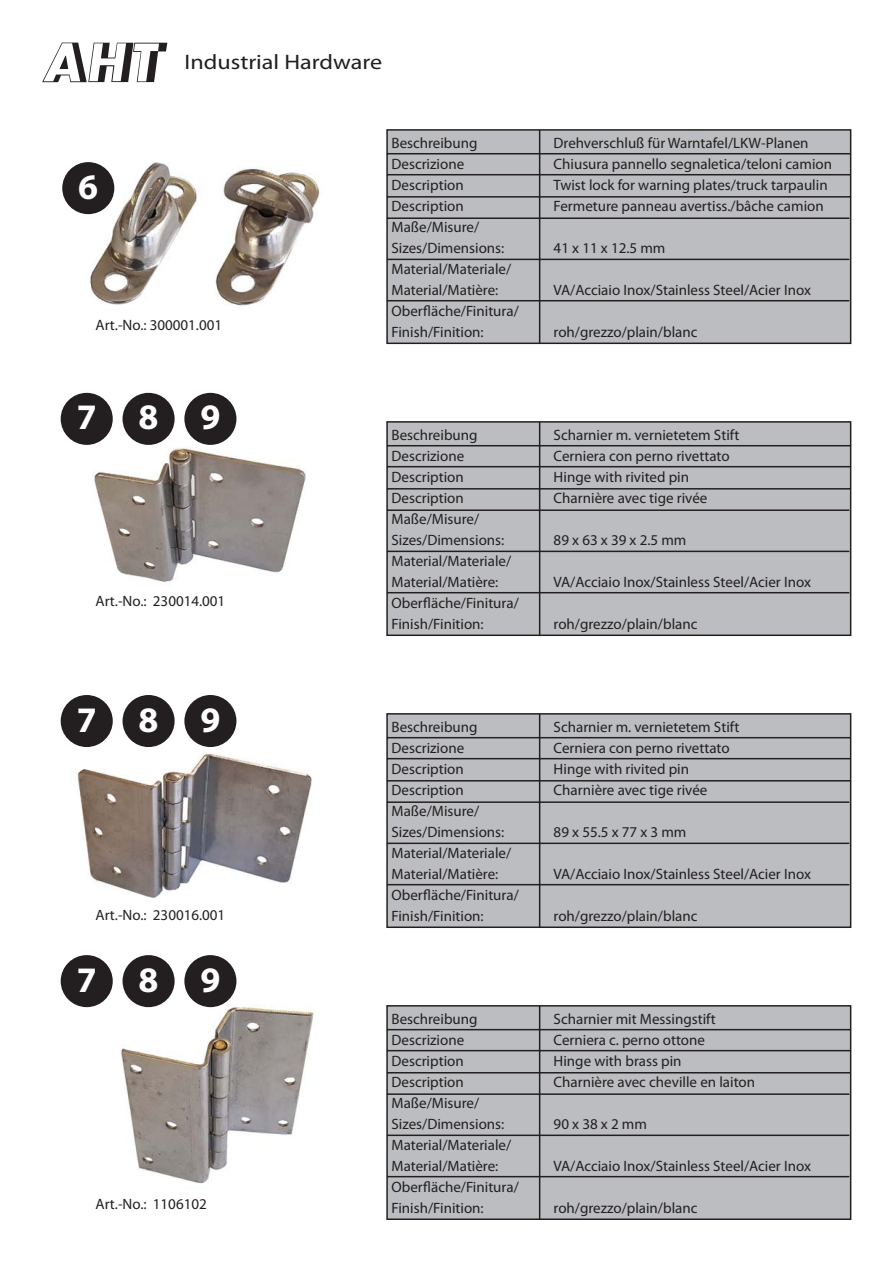
<style>
.page{position:relative;width:893px;height:1263px;background:#fff}
.page>*{position:absolute;margin:0;border:0;box-sizing:border-box;transform-origin:0 0}
.t1{font:700 36px "Myriad Pro";letter-spacing:1.16em;color:#fff}
.t2{font:21px "Myriad Pro";color:#231f20;scale:1.15 1}
.t3{font:15px/21px "Myriad Pro";color:#231f20}
</style>
<div class="page">
<svg style="left:42px;top:43px;width:125px;height:39px"></svg>
<img style="left:61px;top:425px;width:245px;height:157px">
<img style="left:65px;top:735px;width:247px;height:163px">
<img style="left:68px;top:981px;width:247px;height:203px">
<svg style="left:386px;top:129px;width:466px;height:216px;background:#b3b5b8"></svg>
<hr style="left:387px;top:259px;width:462px;height:1px;background:#231f20">
<hr style="left:387px;top:300px;width:462px;height:1px;background:#231f20">
<hr style="left:539px;top:130px;width:1px;height:213px;background:#231f20">
<svg style="left:386px;top:421px;width:466px;height:215px;background:#b3b4b7"></svg>
<hr style="left:387px;top:551px;width:462px;height:1px;background:#231f20">
<hr style="left:387px;top:592px;width:462px;height:1px;background:#231f20">
<hr style="left:539px;top:422px;width:1px;height:213px;background:#231f20">
<svg style="left:386px;top:713px;width:466px;height:215px;background:#b3b4b7"></svg>
<hr style="left:387px;top:843px;width:462px;height:1px;background:#231f20">
<hr style="left:387px;top:884px;width:462px;height:1px;background:#231f20">
<hr style="left:539px;top:714px;width:1px;height:213px;background:#231f20">
<svg style="left:386px;top:1005px;width:466px;height:215px;background:#b3b4b7"></svg>
<hr style="left:387px;top:1135px;width:462px;height:1px;background:#231f20">
<hr style="left:387px;top:1176px;width:462px;height:1px;background:#231f20">
<hr style="left:539px;top:1006px;width:1px;height:213px;background:#231f20">
<img style="left:215px;top:168px;width:105px;height:138px">
<img style="left:62px;top:162px;width:135px;height:143px">
<div style="left:62px;top:162px;width:52px;height:52px;background:#231f20;border-radius:50%"></div>
<div style="left:61px;top:393px;width:52px;height:52px;background:#231f20;border-radius:50%"></div>
<div style="left:122px;top:393px;width:53px;height:52px;background:#231f20;border-radius:50%"></div>
<div style="left:184px;top:393px;width:52px;height:52px;background:#231f20;border-radius:50%"></div>
<div style="left:61px;top:695px;width:52px;height:52px;background:#231f20;border-radius:50%"></div>
<div style="left:122px;top:695px;width:53px;height:52px;background:#231f20;border-radius:50%"></div>
<div style="left:184px;top:695px;width:52px;height:52px;background:#231f20;border-radius:50%"></div>
<div style="left:61px;top:955px;width:52px;height:52px;background:#231f20;border-radius:50%"></div>
<div style="left:122px;top:955px;width:53px;height:52px;background:#231f20;border-radius:50%"></div>
<div style="left:184px;top:955px;width:52px;height:52px;background:#231f20;border-radius:50%"></div>
<h2 class="t2" style="left:184px;top:54px;width:173px">Industrial Hardware</h2>
<h1 class="t1" style="left:78px;top:173px;width:21px">6</h1>
<p class="t3" style="left:95px;top:315px;width:128px">Art.-No.: 300001.001</p>
<h1 class="t1" style="left:77px;top:404px;width:145px">789</h1>
<p class="t3" style="left:95px;top:592px;width:131px">Art.-No.: 230014.001</p>
<p class="t3" style="left:391px;top:133px;width:87px">Beschreibung</p>
<p class="t3" style="left:553px;top:133px;width:256px">Drehverschluß für Warntafel/LKW-Planen</p>
<p class="t3" style="left:391px;top:154px;width:74px">Descrizione</p>
<p class="t3" style="left:553px;top:154px;width:280px">Chiusura pannello segnaletica/teloni camion</p>
<p class="t3" style="left:391px;top:175px;width:74px">Description</p>
<p class="t3" style="left:553px;top:175px;width:276px">Twist lock for warning plates/truck tarpaulin</p>
<p class="t3" style="left:391px;top:196px;width:74px">Description</p>
<p class="t3" style="left:553px;top:196px;width:272px">Fermeture panneau avertiss./bâche camion</p>
<p class="t3" style="left:391px;top:217px;width:114px">Maße/Misure/<br>Sizes/Dimensions:</p>
<p class="t3" style="left:553px;top:238px;width:113px">41 x 11 x 12.5 mm</p>
<p class="t3" style="left:391px;top:259px;width:121px">Material/Materiale/<br>Material/Matière:</p>
<p class="t3" style="left:391px;top:301px;width:129px">Oberfläche/Finitura/<br>Finish/Finition:</p>
<p class="t3" style="left:553px;top:280px;width:259px">VA/Acciaio Inox/Stainless Steel/Acier Inox</p>
<p class="t3" style="left:553px;top:322px;width:145px">roh/grezzo/plain/blanc</p>
<p class="t3" style="left:391px;top:425px;width:87px">Beschreibung</p>
<p class="t3" style="left:553px;top:425px;width:187px">Scharnier m. vernietetem Stift</p>
<p class="t3" style="left:391px;top:446px;width:74px">Descrizione</p>
<p class="t3" style="left:553px;top:446px;width:178px">Cerniera con perno rivettato</p>
<p class="t3" style="left:391px;top:467px;width:74px">Description</p>
<p class="t3" style="left:553px;top:467px;width:137px">Hinge with rivited pin</p>
<p class="t3" style="left:391px;top:488px;width:74px">Description</p>
<p class="t3" style="left:553px;top:488px;width:155px">Charnière avec tige rivée</p>
<p class="t3" style="left:391px;top:509px;width:114px">Maße/Misure/<br>Sizes/Dimensions:</p>
<p class="t3" style="left:553px;top:530px;width:134px">89 x 63 x 39 x 2.5 mm</p>
<p class="t3" style="left:391px;top:551px;width:121px">Material/Materiale/<br>Material/Matière:</p>
<p class="t3" style="left:391px;top:593px;width:129px">Oberfläche/Finitura/<br>Finish/Finition:</p>
<p class="t3" style="left:553px;top:572px;width:259px">VA/Acciaio Inox/Stainless Steel/Acier Inox</p>
<p class="t3" style="left:553px;top:614px;width:145px">roh/grezzo/plain/blanc</p>
<h1 class="t1" style="left:77px;top:706px;width:145px">789</h1>
<p class="t3" style="left:95px;top:906px;width:131px">Art.-No.: 230016.001</p>
<h1 class="t1" style="left:77px;top:966px;width:145px">789</h1>
<p class="t3" style="left:95px;top:1195px;width:113px">Art.-No.: 1106102</p>
<p class="t3" style="left:391px;top:717px;width:87px">Beschreibung</p>
<p class="t3" style="left:553px;top:717px;width:187px">Scharnier m. vernietetem Stift</p>
<p class="t3" style="left:391px;top:738px;width:74px">Descrizione</p>
<p class="t3" style="left:553px;top:738px;width:178px">Cerniera con perno rivettato</p>
<p class="t3" style="left:391px;top:759px;width:74px">Description</p>
<p class="t3" style="left:553px;top:759px;width:137px">Hinge with rivited pin</p>
<p class="t3" style="left:391px;top:780px;width:74px">Description</p>
<p class="t3" style="left:553px;top:780px;width:155px">Charnière avec tige rivée</p>
<p class="t3" style="left:391px;top:801px;width:114px">Maße/Misure/<br>Sizes/Dimensions:</p>
<p class="t3" style="left:553px;top:822px;width:134px">89 x 55.5 x 77 x 3 mm</p>
<p class="t3" style="left:391px;top:843px;width:121px">Material/Materiale/<br>Material/Matière:</p>
<p class="t3" style="left:391px;top:885px;width:129px">Oberfläche/Finitura/<br>Finish/Finition:</p>
<p class="t3" style="left:553px;top:864px;width:259px">VA/Acciaio Inox/Stainless Steel/Acier Inox</p>
<p class="t3" style="left:553px;top:906px;width:145px">roh/grezzo/plain/blanc</p>
<p class="t3" style="left:391px;top:1009px;width:87px">Beschreibung</p>
<p class="t3" style="left:553px;top:1009px;width:164px">Scharnier mit Messingstift</p>
<p class="t3" style="left:391px;top:1030px;width:74px">Descrizione</p>
<p class="t3" style="left:553px;top:1030px;width:153px">Cerniera c. perno ottone</p>
<p class="t3" style="left:391px;top:1051px;width:74px">Description</p>
<p class="t3" style="left:553px;top:1051px;width:129px">Hinge with brass pin</p>
<p class="t3" style="left:391px;top:1072px;width:74px">Description</p>
<p class="t3" style="left:553px;top:1072px;width:203px">Charnière avec cheville en laiton</p>
<p class="t3" style="left:391px;top:1093px;width:114px">Maße/Misure/<br>Sizes/Dimensions:</p>
<p class="t3" style="left:553px;top:1114px;width:95px">90 x 38 x 2 mm</p>
<p class="t3" style="left:391px;top:1135px;width:121px">Material/Materiale/<br>Material/Matière:</p>
<p class="t3" style="left:391px;top:1177px;width:129px">Oberfläche/Finitura/<br>Finish/Finition:</p>
<p class="t3" style="left:553px;top:1156px;width:259px">VA/Acciaio Inox/Stainless Steel/Acier Inox</p>
<p class="t3" style="left:553px;top:1198px;width:145px">roh/grezzo/plain/blanc</p>
</div>
